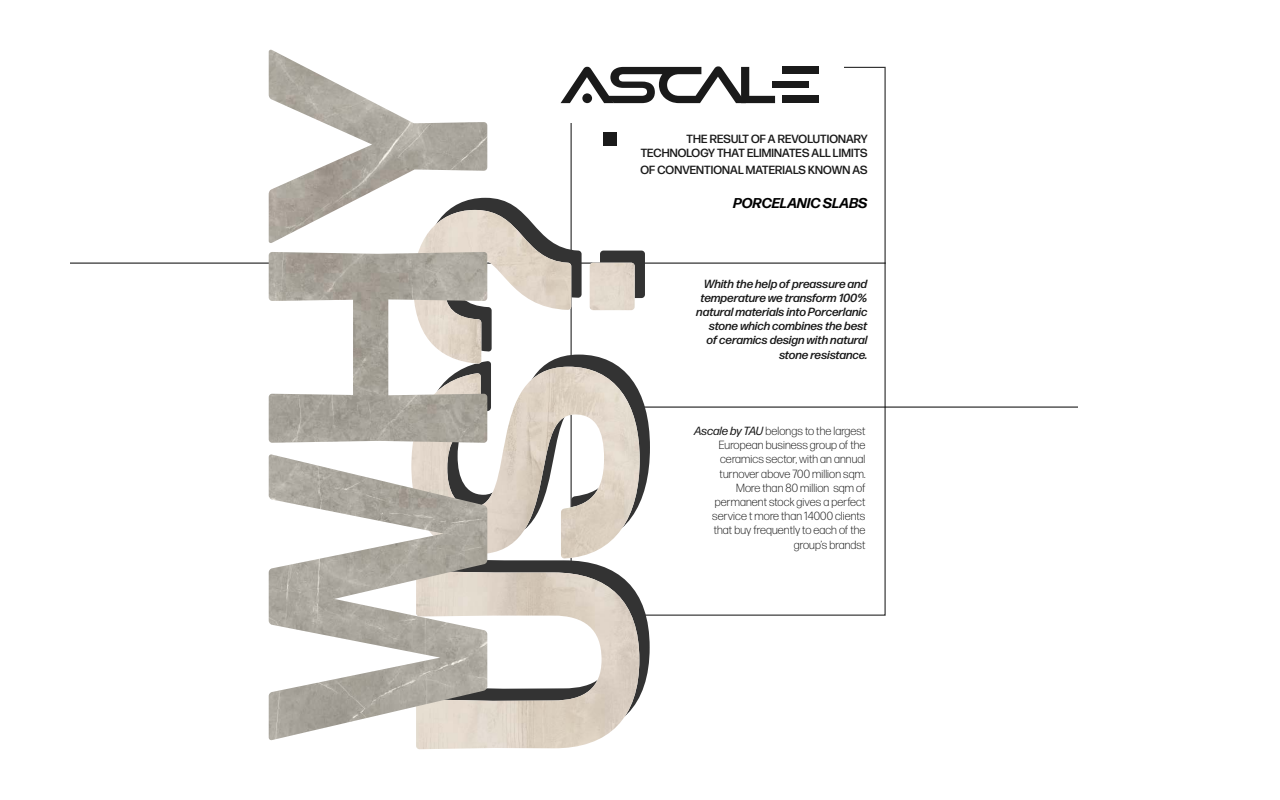
<style>
.page{position:relative;width:1280px;height:800px;background:#fff}
.page>*{position:absolute;margin:0;border:0;box-sizing:border-box;transform-origin:0 0}
.t1{font:italic 700 14.2px "Forma DJR Deck";letter-spacing:.01em;color:#000}
.t2{font:300 11.8px/14.2px "Forma DJR Deck";letter-spacing:.01em;color:#1a1a1a;text-align:right}
.t3{font:italic 500 11.8px/14.2px "Forma DJR Deck";letter-spacing:.01em;color:#1a1a1a;text-align:right}
.t4{font:500 11.8px/14.2px "Forma DJR Deck";letter-spacing:.01em;color:#1a1a1a;text-align:right}
.s1{font-weight:400;font-style:italic}
</style>
<div class="page">
<div style="left:571px;top:67px;width:315px;height:549px;background:#fff;border:1px solid #333"></div>
<div style="left:544px;top:30px;width:300px;height:93px;background:#fff"></div>
<div style="left:603px;top:132px;width:13px;height:13px;background:#1a1a1a"></div>
<hr style="left:595px;top:407px;width:483px;height:1px;background:#000">
<div style="left:782px;top:67px;width:37px;height:7px;background:#1a1a1a"></div>
<div style="left:782px;top:96px;width:37px;height:7px;background:#1a1a1a"></div>
<div style="left:772px;top:82px;width:37px;height:6px;background:#1a1a1a"></div>
<svg style="left:561px;top:66px;width:214px;height:37px"></svg>
<hr style="left:70px;top:263px;width:816px;height:1px;background:#000">
<svg style="left:487px;top:198px;width:163px;height:498px"></svg>
<img style="left:416px;top:210px;width:224px;height:539px">
<img style="left:269px;top:50px;width:218px;height:691px">
<p class="t4" style="left:641px;top:131px;width:228px">THE RESULT OF A REVOLUTIONARY<br>TECHNOLOGY THAT ELIMINATES ALL LIMITS</p>
<p class="t4" style="left:640px;top:162px;width:229px">OF CONVENTIONAL MATERIALS KNOWN AS</p>
<p class="t1" style="left:734px;top:194px;width:135px">PORCELANIC SLABS</p>
<p class="t3" style="left:697px;top:276px;width:173px">Whith the help of preassure and temperature we transform 100% natural materials into Porcerlanic stone which combines the best of ceramics design with natural stone resistance.</p>
<p class="t2" style="left:694px;top:424px;width:173px"><span class="s1">Ascale by TAU</span> belongs to the largest<br>European business group of the ceramics sector, with an annual turnover above 700 million sqm.<br>More than 80 million sqm of permanent stock gives a perfect service t more than 14000 clients that buy frequently to each of the group’s brandst</p>
</div>
